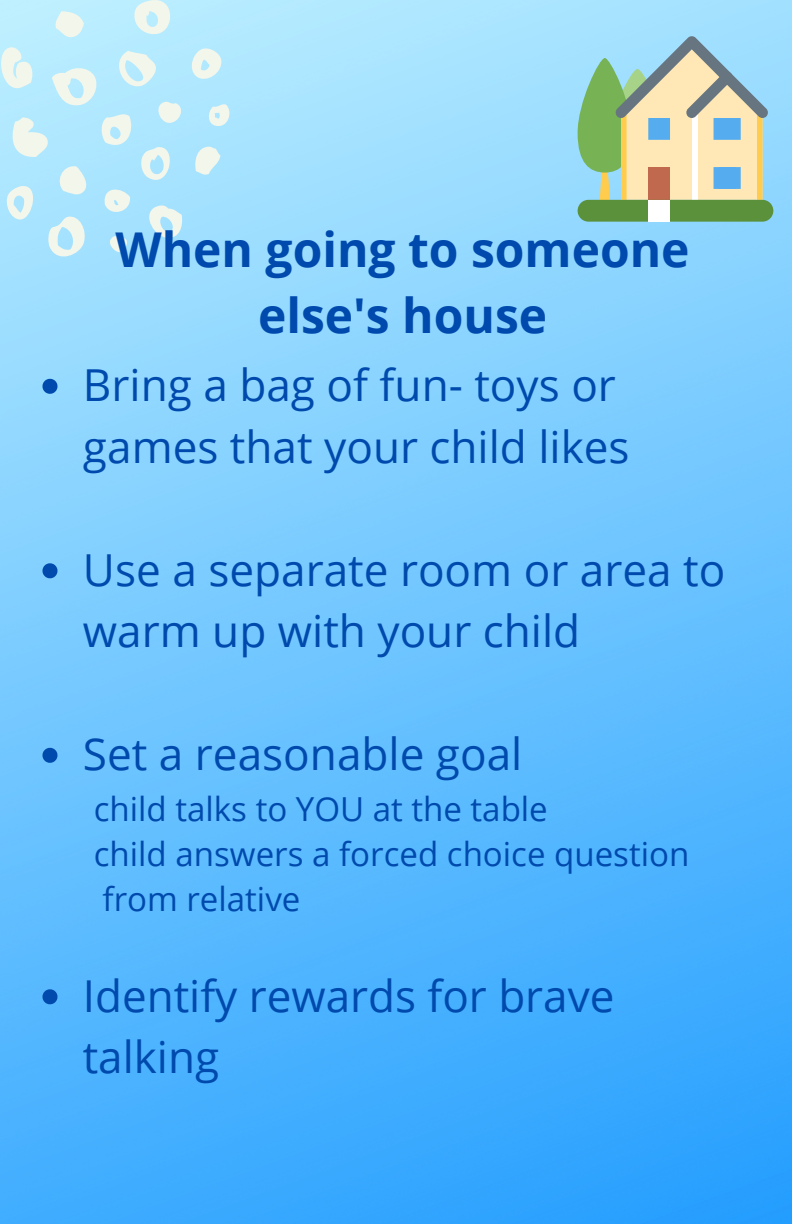
<style>
.page{position:relative;width:792px;height:1224px;background:#fff}
.page>*{position:absolute;margin:0;border:0;box-sizing:border-box;transform-origin:0 0}
.t1{font:700 48px/66px "Open Sans";color:#004aad;text-align:center}
.t2{font:44.2px/61.6px "Open Sans";color:#004aad}
.t3{font:44px/61.6px "Open Sans";color:#004aad}
.t4{font:33px "Open Sans";color:#004aad}
</style>
<div class="page">
<img style="left:0;top:0;width:792px;height:1224px">
<svg style="left:133px;top:0;width:42px;height:36px;background:#d8f1f3"></svg>
<svg style="left:54px;top:11px;width:30px;height:27px"></svg>
<svg style="left:0;top:47px;width:231px;height:209px;background:#b9e8fa"></svg>
<svg style="left:42px;top:379px;width:15px;height:15px"></svg>
<svg style="left:42px;top:563px;width:15px;height:15px"></svg>
<svg style="left:42px;top:748px;width:15px;height:15px"></svg>
<svg style="left:42px;top:989px;width:15px;height:15px"></svg>
<svg style="left:578px;top:36px;width:190px;height:169px;background:#b9cbb4"></svg>
<div style="left:578px;top:200px;width:195px;height:22px;background:#5c913b;border-radius:11px"></div>
<div style="left:648px;top:200px;width:22px;height:22px;background:#fff"></div>
<p class="t1" style="left:115px;top:216px;width:576px">When going to someone else's house</p>
<p class="t2" style="left:83px;top:353px;width:548px">Bring a bag of fun- toys or games that your child likes</p>
<p class="t2" style="left:83px;top:538px;width:644px">Use a separate room or area to warm up with your child</p>
<p class="t2" style="left:83px;top:722px;width:441px">Set a reasonable goal</p>
<p class="t4" style="left:94px;top:786px;width:456px">child talks to YOU at the table</p>
<p class="t4" style="left:94px;top:831px;width:597px">child answers a forced choice question</p>
<p class="t4" style="left:102px;top:876px;width:200px">from relative</p>
<p class="t3" style="left:83px;top:964px;width:533px">Identify rewards for brave talking</p>
</div>
